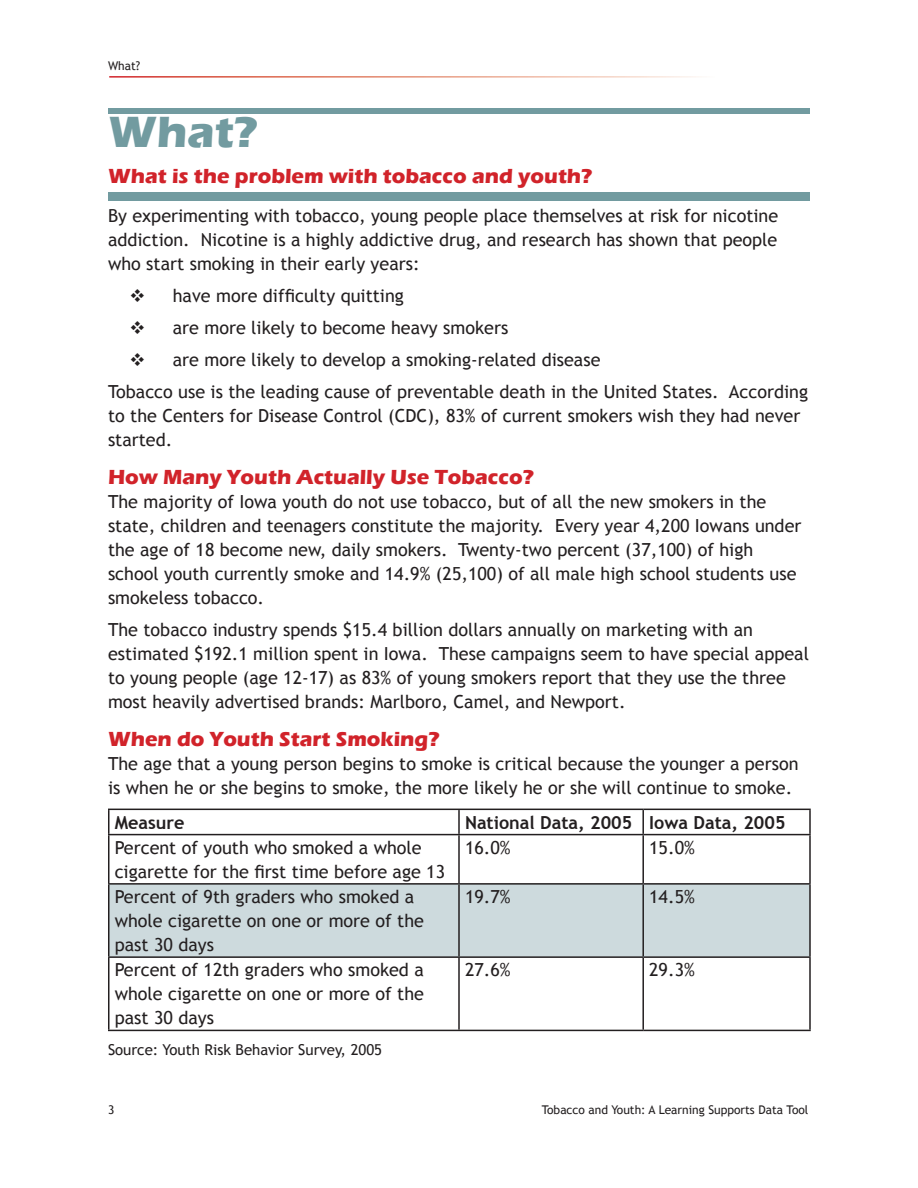
<style>
.page{position:relative;width:918px;height:1188px;background:#fff}
.page>*{position:absolute;margin:0;border:0;box-sizing:border-box;transform-origin:0 0}
.Major_Section_Headin{font:700 45px "Eras ITC";color:#729ba0}
.Minor_Section_Headin{font:700 21px "Eras ITC";color:#d1232a}
.Text{font:18px/24px "Trebuchet MS";color:#231f20}
.Bullets{font:18px "Trebuchet MS";color:#231f20}
.Text-2{font:700 18px "Trebuchet MS";color:#231f20}
.t1{font:18px/32.1px "Wingdings";color:#231f20;text-align:justify}
.Text-3{font:15px "Trebuchet MS";color:#231f20}
.Text-4{font:12px "Trebuchet MS";color:#231f20}
</style>
<div class="page">
<div style="left:110px;top:885px;width:699px;height:71px;background:#cddadd"></div>
<hr style="left:108px;top:809px;width:351px;height:1px;background:#231f20">
<hr style="left:108px;top:810px;width:2px;height:24px;background:#231f20">
<hr style="left:459px;top:809px;width:184px;height:1px;background:#231f20">
<hr style="left:458px;top:810px;width:2px;height:24px;background:#231f20">
<hr style="left:643px;top:809px;width:168px;height:1px;background:#231f20">
<hr style="left:642px;top:810px;width:2px;height:24px;background:#231f20">
<hr style="left:809px;top:810px;width:2px;height:24px;background:#231f20">
<hr style="left:108px;top:834px;width:351px;height:1px;background:#231f20">
<hr style="left:108px;top:835px;width:2px;height:48px;background:#231f20">
<hr style="left:459px;top:834px;width:184px;height:1px;background:#231f20">
<hr style="left:458px;top:835px;width:2px;height:48px;background:#231f20">
<hr style="left:643px;top:834px;width:168px;height:1px;background:#231f20">
<hr style="left:642px;top:835px;width:2px;height:48px;background:#231f20">
<hr style="left:809px;top:835px;width:2px;height:48px;background:#231f20">
<hr style="left:108px;top:883px;width:351px;height:2px;background:#231f20">
<hr style="left:108px;top:885px;width:2px;height:71px;background:#231f20">
<hr style="left:459px;top:883px;width:184px;height:2px;background:#231f20">
<hr style="left:458px;top:885px;width:2px;height:71px;background:#231f20">
<hr style="left:643px;top:883px;width:168px;height:2px;background:#231f20">
<hr style="left:642px;top:885px;width:2px;height:71px;background:#231f20">
<hr style="left:809px;top:885px;width:2px;height:71px;background:#231f20">
<hr style="left:108px;top:956px;width:351px;height:2px;background:#231f20">
<hr style="left:108px;top:958px;width:2px;height:72px;background:#231f20">
<hr style="left:459px;top:956px;width:184px;height:2px;background:#231f20">
<hr style="left:458px;top:958px;width:2px;height:72px;background:#231f20">
<hr style="left:643px;top:956px;width:168px;height:2px;background:#231f20">
<hr style="left:642px;top:958px;width:2px;height:72px;background:#231f20">
<hr style="left:809px;top:958px;width:2px;height:72px;background:#231f20">
<hr style="left:108px;top:1030px;width:351px;height:1px;background:#231f20">
<hr style="left:459px;top:1030px;width:184px;height:1px;background:#231f20">
<hr style="left:643px;top:1030px;width:168px;height:1px;background:#231f20">
<div style="left:108px;top:192px;width:702px;height:9px;background:#729ba0"></div>
<div style="left:108px;top:108px;width:702px;height:6px;background:#729ba0"></div>
<p class="Text-4" style="left:108px;top:59px;width:34px">What?</p>
<p class="Major_Section_Headin" style="left:108px;top:106px;width:151px">What?</p>
<p class="Minor_Section_Headin" style="left:108px;top:164px;width:486px">What is the problem with tobacco and youth?</p>
<p class="Text" style="left:108px;top:204px;width:672px;text-align:justify">By experimenting with tobacco, young people place themselves at risk for nicotine addiction. Nicotine is a highly addictive drug, and research has shown that people who start smoking in their early years:</p>
<p class="Bullets" style="left:173px;top:285px;width:233px">have more difficulty quitting</p>
<p class="Bullets" style="left:173px;top:317px;width:337px">are more likely to become heavy smokers</p>
<p class="Bullets" style="left:173px;top:349px;width:429px">are more likely to develop a smoking-related disease</p>
<p class="Text" style="left:108px;top:380px;width:702px">Tobacco use is the leading cause of preventable death in the United States. According to the Centers for Disease Control (CDC), 83% of current smokers wish they had never started.</p>
<p class="Minor_Section_Headin" style="left:108px;top:465px;width:427px">How Many Youth Actually Use Tobacco?</p>
<p class="Text" style="left:108px;top:490px;width:695px">The majority of Iowa youth do not use tobacco, but of all the new smokers in the state, children and teenagers constitute the majority. Every year 4,200 Iowans under the age of 18 become new, daily smokers. Twenty-two percent (37,100) of high school youth currently smoke and 14.9% (25,100) of all male high school students use smokeless tobacco.</p>
<p class="Text" style="left:108px;top:618px;width:703px">The tobacco industry spends $15.4 billion dollars annually on marketing with an estimated $192.1 million spent in Iowa. These campaigns seem to have special appeal to young people (age 12-17) as 83% of young smokers report that they use the three most heavily advertised brands: Marlboro, Camel, and Newport.</p>
<p class="Minor_Section_Headin" style="left:108px;top:727px;width:333px">When do Youth Start Smoking?</p>
<p class="Text" style="left:108px;top:752px;width:692px">The age that a young person begins to smoke is critical because the younger a person is when he or she begins to smoke, the more likely he or she will continue to smoke.</p>
<p class="Text-2" style="left:115px;top:811px;width:71px">Measure</p>
<p class="Text-2" style="left:465px;top:811px;width:169px">National Data, 2005</p>
<p class="Text-2" style="left:649px;top:811px;width:138px">Iowa Data, 2005</p>
<p class="Text" style="left:115px;top:836px;width:332px">Percent of youth who smoked a whole cigarette for the first time before age 13</p>
<p class="Text" style="left:465px;top:836px;width:47px">16.0%</p>
<p class="Text" style="left:649px;top:836px;width:47px">15.0%</p>
<p class="Text" style="left:115px;top:885px;width:311px">Percent of 9th graders who smoked a whole cigarette on one or more of the past 30 days</p>
<p class="Text" style="left:465px;top:885px;width:47px">19.7%</p>
<p class="Text" style="left:649px;top:885px;width:47px">14.5%</p>
<p class="Text" style="left:115px;top:958px;width:311px;text-align:justify">Percent of 12th graders who smoked a whole cigarette on one or more of the past 30 days</p>
<p class="Text" style="left:465px;top:958px;width:47px">27.6%</p>
<p class="Text" style="left:649px;top:958px;width:47px">29.3%</p>
<p class="t1" style="left:130px;top:280px;width:18px">❖ ❖ ❖</p>
<p class="Text-3" style="left:108px;top:1041px;width:276px">Source: Youth Risk Behavior Survey, 2005</p>
<p class="Text-4" style="left:542px;top:1103px;width:268px">Tobacco and Youth: A Learning Supports Data Tool</p>
</div>
